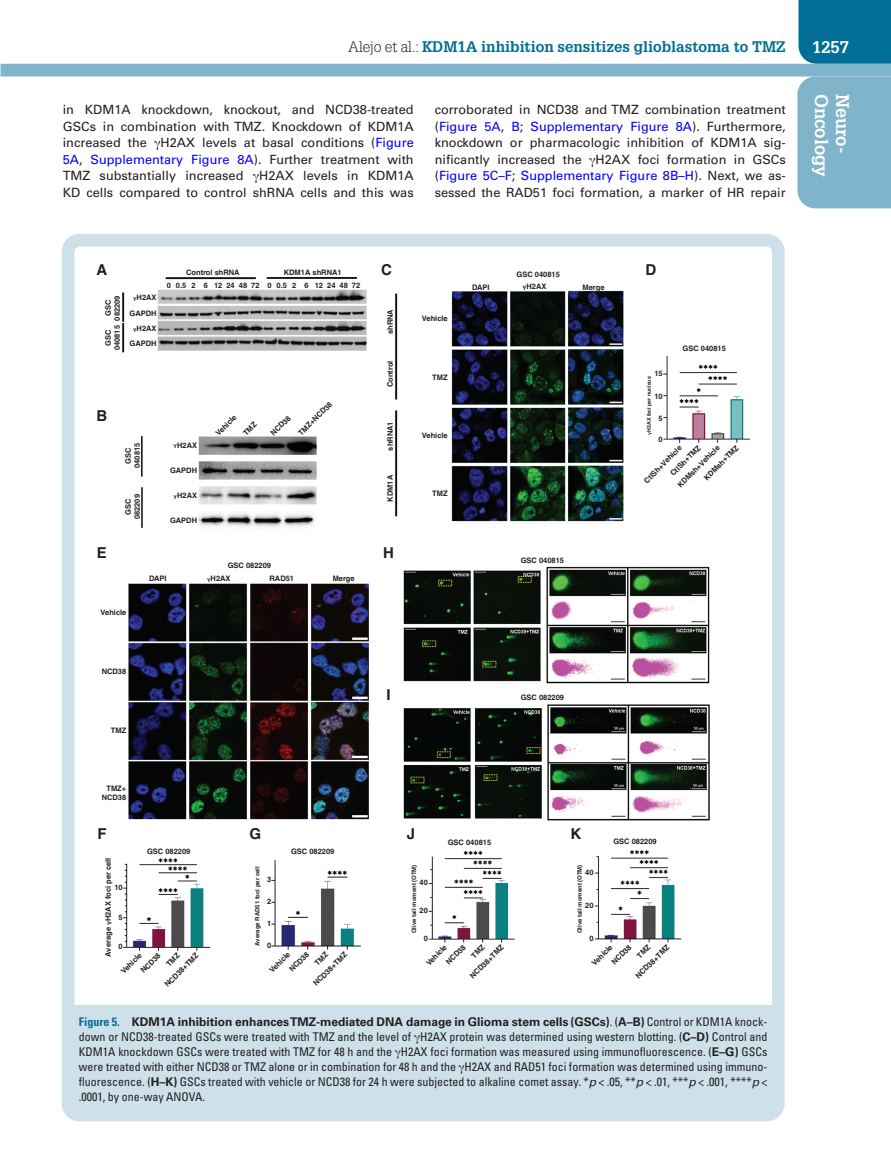
<style>
.page{position:relative;width:891px;height:1175px;background:#fff}
.page>*{position:absolute;margin:0;border:0;box-sizing:border-box;transform-origin:0 0}
.t1{font:700 18px "Glypha LT Std";color:#fff}
.t2{font:700 16.5px "Glypha LT Std";color:#fff}
.t3{font:700 15px "Glypha LT Std";color:#006e96}
.t4{font:700 15px "Helvetica";color:#231f20}
.t5{font:12.75px/16.5px "Univers LT Std";color:#231f20;text-align:justify}
.t6{font:condensed 12px/15px "Univers LT Std";color:#231f20;text-align:justify}
.t7{font:700 7.5px/9px "Helvetica";color:#231f20;text-align:center}
.t8{font:700 6px "Helvetica";color:#231f20}
.t9{font:700 5.25px "Helvetica";color:#231f20}
.s1{font-weight:300;color:#231f20}
.s2{font-family:"Gandhari Unicode"}
.s3{color:#00f}
.s4{font-weight:700;color:#006e96}
.s5{font-weight:700;font-stretch:normal}
.s6{font-family:"Gandhari Unicode";font-stretch:normal}
.s7{font-style:italic;font-stretch:normal}
</style>
<div class="page">
<div style="left:799px;top:0;width:92px;height:64px;background:#006e96"></div>
<div style="left:1px;top:64px;width:890px;height:12px;background:#7fb4ca"></div>
<div style="left:797px;top:76px;width:94px;height:132px;background:#7fb4ca"></div>
<div style="left:70px;top:1005px;width:706px;height:103px;background:#cee0ea"></div>
<img style="left:123px;top:277px;width:627px;height:673px">
<div style="left:62px;top:234px;width:723px;height:887px;border:13px solid #cee0ea;border-radius:12px"></div>
<svg style="left:243px;top:421px;width:14px;height:15px"></svg>
<svg style="left:471px;top:944px;width:14px;height:6px"></svg>
<svg style="left:636px;top:944px;width:15px;height:6px"></svg>
<p class="t3" style="left:348px;top:37px;width:439px"><span class="s1">Alejo et al.:</span> KDM1A inhibition sensitizes glioblastoma to TMZ</p>
<h2 class="t2" style="left:812px;top:37px;width:38px">1257</h2>
<h1 class="t1" style="left:833px;top:94px;width:85px;rotate:90deg">Oncology</h1>
<h1 class="t1" style="left:854px;top:94px;width:61px;rotate:90deg">Neuro-</h1>
<p class="t5" style="left:63px;top:102px;width:353px">in KDM1A knockdown, knockout, and NCD38-treated GSCs in combination with TMZ. Knockdown of KDM1A increased the <span class="s2">γ</span>H2AX levels at basal conditions (<span class="s3">Figure 5A</span>, <span class="s3">Supplementary Figure 8A</span>). Further treatment with TMZ substantially increased <span class="s2">γ</span>H2AX levels in KDM1A KD cells compared to control shRNA cells and this was</p>
<p class="t5" style="left:435px;top:102px;width:353px">corroborated in NCD38 and TMZ combination treatment (<span class="s3">Figure 5A</span>, <span class="s3">B</span>; <span class="s3">Supplementary Figure 8A</span>). Furthermore, knockdown or pharmacologic inhibition of KDM1A sig&shy;nificantly increased the <span class="s2">γ</span>H2AX foci formation in GSCs (<span class="s3">Figure 5C–F</span>; <span class="s3">Supplementary Figure 8B–H</span>). Next, we as&shy;sessed the RAD51 foci formation, a marker of HR repair</p>
<p class="t4" style="left:97px;top:261px;width:12px">A</p>
<p class="t7" style="left:186px;top:268px;width:55px">Control shRNA</p>
<p class="t7" style="left:284px;top:268px;width:59px">KDM1A shRNA1</p>
<p class="t7" style="left:104px;top:320px;width:27px;rotate:-90deg">GSC<br>082209</p>
<p class="t7" style="left:104px;top:350px;width:27px;rotate:-90deg">GSC<br>040815</p>
<p class="t7" style="left:130px;top:289px;width:29px;line-height:16px"><sub>Y</sub>H2AX<br>GAPDH</p>
<p class="t7" style="left:130px;top:321px;width:29px;line-height:14.7px"><sub>Y</sub>H2AX<br>GAPDH</p>
<p class="t7" style="left:167px;top:281px;width:21px">0 0.5</p>
<p class="t7" style="left:191px;top:281px;width:170px">2 6 12244872 0 0.5 2 6 12244872</p>
<p class="t4" style="left:97px;top:406px;width:12px">B</p>
<p class="t4" style="left:97px;top:544px;width:12px">E</p>
<p class="t7" style="left:124px;top:468px;width:27px;rotate:-90deg">GSC<br>040815</p>
<p class="t7" style="left:124px;top:519px;width:27px;rotate:-90deg">GSC<br>082209</p>
<p class="t7" style="left:174px;top:440px;width:25px"><sub>Y</sub>H2AX</p>
<p class="t7" style="left:170px;top:466px;width:29px">GAPDH</p>
<p class="t7" style="left:174px;top:491px;width:25px"><sub>Y</sub>H2AX</p>
<p class="t7" style="left:170px;top:516px;width:29px">GAPDH</p>
<p class="t7" style="left:296px;top:431px;width:46px;rotate:-45deg">TMZ+NCD38</p>
<p class="t7" style="left:214px;top:431px;width:27px;rotate:-45deg">Vehicle</p>
<p class="t7" style="left:269px;top:431px;width:26px;rotate:-45deg">NCD38</p>
<p class="t7" style="left:228px;top:561px;width:45px">GSC 082209</p>
<p class="t7" style="left:101px;top:607px;width:27px">Vehicle</p>
<p class="t7" style="left:102px;top:666px;width:26px">NCD38</p>
<p class="t7" style="left:111px;top:725px;width:17px">TMZ</p>
<p class="t7" style="left:102px;top:784px;width:26px;text-align:right">TMZ+<br>NCD38</p>
<p class="t7" style="left:149px;top:574px;width:19px">DAPI</p>
<p class="t7" style="left:207px;top:574px;width:25px"><sub>Y</sub>H2AX</p>
<p class="t7" style="left:270px;top:574px;width:26px">RAD51</p>
<p class="t7" style="left:333px;top:574px;width:24px">Merge</p>
<p class="t4" style="left:381px;top:261px;width:12px">C</p>
<p class="t4" style="left:646px;top:261px;width:12px">D</p>
<p class="t7" style="left:517px;top:270px;width:45px">GSC 040815</p>
<p class="t7" style="left:386px;top:334px;width:26px;rotate:-90deg">shRNA</p>
<p class="t7" style="left:386px;top:387px;width:28px;rotate:-90deg">Control</p>
<p class="t7" style="left:386px;top:450px;width:31px;rotate:-90deg">shRNA1</p>
<p class="t7" style="left:386px;top:501px;width:28px;rotate:-90deg">KDM1A</p>
<p class="t4" style="left:383px;top:544px;width:12px">H</p>
<p class="t7" style="left:422px;top:314px;width:27px">Vehicle</p>
<p class="t7" style="left:432px;top:372px;width:17px">TMZ</p>
<p class="t7" style="left:422px;top:431px;width:27px">Vehicle</p>
<p class="t7" style="left:432px;top:489px;width:17px">TMZ</p>
<p class="t7" style="left:472px;top:282px;width:19px">DAPI</p>
<p class="t7" style="left:522px;top:281px;width:26px"><sub>Y</sub>H2AX</p>
<p class="t7" style="left:583px;top:282px;width:24px">Merge</p>
<p class="t7" style="left:521px;top:556px;width:45px">GSC 040815</p>
<p class="t7" style="left:654px;top:368px;width:10px">15</p>
<p class="t7" style="left:659px;top:413px;width:6px">5</p>
<p class="t9" style="left:646px;top:435px;width:60px;rotate:-90deg"><sub>Y</sub>H2AX foci per nucleus</p>
<p class="t7" style="left:654px;top:391px;width:10px">10</p>
<p class="t7" style="left:659px;top:434px;width:6px">0</p>
<p class="t7" style="left:683px;top:344px;width:45px">GSC 040815</p>
<p class="t7" style="left:702px;top:475px;width:47px;rotate:-45deg">KDMsh+TMZ</p>
<p class="t7" style="left:668px;top:471px;width:41px;rotate:-45deg">CtlSh+TMZ</p>
<p class="t7" style="left:642px;top:478px;width:51px;rotate:-45deg">CtlSh+Vehicle</p>
<p class="t7" style="left:676px;top:483px;width:57px;rotate:-45deg">KDMsh+Vehicle</p>
<p class="t4" style="left:386px;top:686px;width:6px">I</p>
<p class="t7" style="left:521px;top:693px;width:45px">GSC 082209</p>
<p class="t4" style="left:97px;top:825px;width:11px">F</p>
<p class="t4" style="left:250px;top:825px;width:13px">G</p>
<p class="t4" style="left:407px;top:825px;width:10px">J</p>
<p class="t4" style="left:571px;top:825px;width:12px">K</p>
<p class="t7" style="left:448px;top:838px;width:45px">GSC 040815</p>
<p class="t7" style="left:147px;top:847px;width:45px">GSC 082209</p>
<p class="t7" style="left:291px;top:847px;width:45px">GSC 082209</p>
<p class="t7" style="left:613px;top:836px;width:45px">GSC 082209</p>
<p class="t7" style="left:104px;top:956px;width:101px;rotate:-90deg">Average <sub>Y</sub>H2AX foci per cell</p>
<p class="t7" style="left:114px;top:882px;width:10px">10</p>
<p class="t7" style="left:119px;top:912px;width:6px">5</p>
<p class="t7" style="left:119px;top:942px;width:6px">0</p>
<p class="t7" style="left:119px;top:969px;width:27px;rotate:-45deg">Vehicle</p>
<p class="t7" style="left:139px;top:968px;width:26px;rotate:-45deg">NCD38</p>
<p class="t7" style="left:163px;top:982px;width:46px;rotate:-45deg">NCD38+TMZ</p>
<p class="t8" style="left:254px;top:946px;width:81px;rotate:-90deg">Average RAD51 foci per cell</p>
<p class="t7" style="left:267px;top:875px;width:6px">3</p>
<p class="t7" style="left:267px;top:897px;width:6px">2</p>
<p class="t7" style="left:267px;top:919px;width:6px">1</p>
<p class="t7" style="left:267px;top:940px;width:6px">0</p>
<p class="t7" style="left:268px;top:968px;width:27px;rotate:-45deg">Vehicle</p>
<p class="t7" style="left:287px;top:967px;width:26px;rotate:-45deg">NCD38</p>
<p class="t7" style="left:311px;top:981px;width:46px;rotate:-45deg">NCD38+TMZ</p>
<p class="t8" style="left:410px;top:933px;width:70px;rotate:-90deg">Olive tail moment (OTM)</p>
<p class="t7" style="left:420px;top:878px;width:10px">40</p>
<p class="t7" style="left:420px;top:906px;width:10px">20</p>
<p class="t7" style="left:424px;top:933px;width:6px">0</p>
<p class="t7" style="left:424px;top:960px;width:27px;rotate:-45deg">Vehicle</p>
<p class="t7" style="left:444px;top:960px;width:26px;rotate:-45deg">NCD38</p>
<p class="t7" style="left:468px;top:974px;width:46px;rotate:-45deg">NCD38+TMZ</p>
<p class="t8" style="left:576px;top:933px;width:70px;rotate:-90deg">Olive tail moment (OTM)</p>
<p class="t7" style="left:585px;top:867px;width:10px">40</p>
<p class="t7" style="left:585px;top:900px;width:10px">20</p>
<p class="t7" style="left:589px;top:933px;width:6px">0</p>
<p class="t7" style="left:590px;top:960px;width:27px;rotate:-45deg">Vehicle</p>
<p class="t7" style="left:610px;top:960px;width:26px;rotate:-45deg">NCD38</p>
<p class="t7" style="left:634px;top:974px;width:46px;rotate:-45deg">NCD38+TMZ</p>
<p class="t6" style="left:79px;top:1014px;width:690px"><span class="s4">Figure 5.</span> <span class="s5">KDM1A inhibition enhances TMZ-mediated DNA damage in Glioma stem cells (GSCs)</span>. (<span class="s5">A–B)</span> Control or KDM1A knock&shy;down or NCD38-treated GSCs were treated with TMZ and the level of <span class="s6">γ</span>H2AX protein was determined using western blotting. (<span class="s5">C–D)</span> Control and KDM1A knockdown GSCs were treated with TMZ for 48 h and the <span class="s6">γ</span>H2AX foci formation was measured using immunofluorescence. (<span class="s5">E–G)</span> GSCs were treated with either NCD38 or TMZ alone or in combination for 48 h and the <span class="s6">γ</span>H2AX and RAD51 foci formation was determined using immuno&shy;fluorescence. (<span class="s5">H–K)</span> GSCs treated with vehicle or NCD38 for 24 h were subjected to alkaline comet assay. *<span class="s7">p</span> &lt; .05, **<span class="s7">p</span> &lt; .01, ***<span class="s7">p</span> &lt; .001, ****<span class="s7">p</span> &lt; .0001, by one-way ANOVA.</p>
</div>
